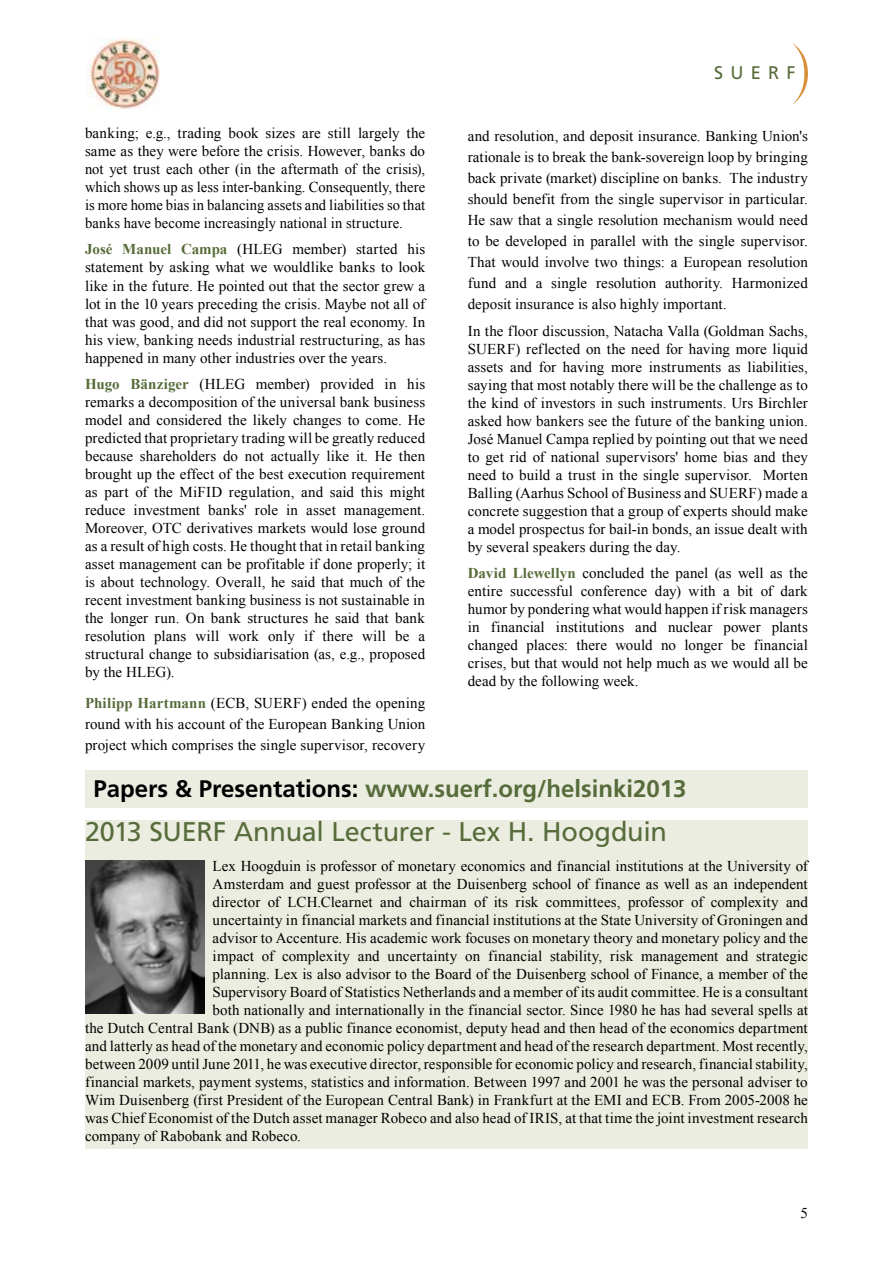
<style>
.page{position:relative;width:893px;height:1263px;background:#fff}
.page>*{position:absolute;margin:0;border:0;box-sizing:border-box;transform-origin:0 0}
.t1{font:27px "Frutiger";letter-spacing:-.01em;color:#576c3a}
.t2{font:700 24px "Frutiger";color:#576c3a}
.t3{font:18.3px "Frutiger";letter-spacing:.4em;color:#576c3a}
.t4{font:15px/18px "Times New Roman";letter-spacing:.005em;color:#000;text-align:justify}
.s1{font-weight:700;color:#576c3a}
.s2{color:#000}
</style>
<div class="page">
<img style="left:87px;top:37px;width:73px;height:72px">
<svg style="left:792px;top:43px;width:16px;height:62px"></svg>
<div style="left:85px;top:820px;width:723px;height:329px;background:#eaede0"></div>
<img style="left:85px;top:861px;width:119px;height:153px">
<div style="left:85px;top:770px;width:723px;height:37px;background:#eaede0"></div>
<p class="t4" style="left:85px;top:124px;width:342px">banking; e.g., trading book sizes are still largely the same as they were before the crisis. However, banks do not yet trust each other (in the aftermath of the crisis), which shows up as less inter-banking. Consequently, there is more home bias in balancing assets and liabilities so that banks have become increasingly national in structure.</p>
<p class="t4" style="left:85px;top:240px;width:342px"><span class="s1">José Manuel Campa</span> (HLEG member) started his statement by asking what we wouldlike banks to look like in the future. He pointed out that the sector grew a lot in the 10 years preceding the crisis. Maybe not all of that was good, and did not support the real economy. In his view, banking needs industrial restructuring, as has happened in many other industries over the years.</p>
<p class="t4" style="left:85px;top:375px;width:342px"><span class="s1">Hugo Bänziger</span> (HLEG member) provided in his remarks a decomposition of the universal bank business model and considered the likely changes to come. He predicted that proprietary trading will be greatly reduced because shareholders do not actually like it. He then brought up the effect of the best execution requirement as part of the MiFID regulation, and said this might reduce investment banks' role in asset management.<br>Moreover, OTC derivatives markets would lose ground as a result of high costs. He thought that in retail banking asset management can be profitable if done properly; it is about technology. Overall, he said that much of the recent investment banking business is not sustainable in the longer run. On bank structures he said that bank resolution plans will work only if there will be a structural change to subsidiarisation (as, e.g., proposed by the HLEG).</p>
<p class="t4" style="left:85px;top:692px;width:342px;line-height:21px"><span class="s1">Philipp Hartmann</span> (ECB, SUERF) ended the opening round with his account of the European Banking Union project which comprises the single supervisor, recovery</p>
<p class="t3" style="left:714px;top:62px;width:83px">SUERF</p>
<p class="t4" style="left:468px;top:125px;width:342px;line-height:21px">and resolution, and deposit insurance. Banking Union's rationale is to break the bank-sovereign loop by bringing back private (market) discipline on banks. The industry should benefit from the single supervisor in particular.<br>He saw that a single resolution mechanism would need to be developed in parallel with the single supervisor.<br>That would involve two things: a European resolution fund and a single resolution authority. Harmonized deposit insurance is also highly important.</p>
<p class="t4" style="left:468px;top:321px;width:342px">In the floor discussion, Natacha Valla (Goldman Sachs, SUERF) reflected on the need for having more liquid assets and for having more instruments as liabilities, saying that most notably there will be the challenge as to the kind of investors in such instruments. Urs Birchler asked how bankers see the future of the banking union.<br>José Manuel Campa replied by pointing out that we need to get rid of national supervisors' home bias and they need to build a trust in the single supervisor. Morten Balling (Aarhus School of Business and SUERF) made a concrete suggestion that a group of experts should make a model prospectus for bail-in bonds, an issue dealt with by several speakers during the day.</p>
<p class="t4" style="left:468px;top:564px;width:342px"><span class="s1">David Llewellyn</span> concluded the panel (as well as the entire successful conference day) with a bit of dark humor by pondering what would happen if risk managers in financial institutions and nuclear power plants changed places: there would no longer be financial crises, but that would not help much as we would all be dead by the following week.</p>
<h2 class="t2" style="left:94px;top:774px;width:595px"><span class="s2">Papers &amp; Presentations:</span> www.suerf.org/helsinki2013</h2>
<h1 class="t1" style="left:85px;top:816px;width:583px">2013 SUERF Annual Lecturer - Lex H. Hoogduin</h1>
<p class="t4" style="left:213px;top:857px;width:597px">Lex Hoogduin is professor of monetary economics and financial institutions at the University of</p>
<p class="t4" style="left:213px;top:875px;width:597px">Amsterdam and guest professor at the Duisenberg school of finance as well as an independent</p>
<p class="t4" style="left:213px;top:893px;width:597px">director of LCH.Clearnet and chairman of its risk committees, professor of complexity and</p>
<p class="t4" style="left:213px;top:911px;width:597px">uncertainty in financial markets and financial institutions at the State University of Groningen and</p>
<p class="t4" style="left:213px;top:929px;width:597px">advisor to Accenture. His academic work focuses on monetary theory and monetary policy and the</p>
<p class="t4" style="left:213px;top:947px;width:597px">impact of complexity and uncertainty on financial stability, risk management and strategic</p>
<p class="t4" style="left:213px;top:965px;width:597px">planning. Lex is also advisor to the Board of the Duisenberg school of Finance, a member of the</p>
<p class="t4" style="left:213px;top:983px;width:597px">Supervisory Board of Statistics Netherlands and a member of its audit committee. He is a consultant</p>
<p class="t4" style="left:213px;top:1001px;width:597px">both nationally and internationally in the financial sector. Since 1980 he has had several spells at</p>
<p class="t4" style="left:85px;top:1019px;width:724px">the Dutch Central Bank (DNB) as a public finance economist, deputy head and then head of the economics department</p>
<p class="t4" style="left:85px;top:1037px;width:724px">and latterly as head of the monetary and economic policy department and head of the research department. Most recently,</p>
<p class="t4" style="left:85px;top:1055px;width:724px">between 2009 until June 2011, he was executive director, responsible for economic policy and research, financial stability,</p>
<p class="t4" style="left:85px;top:1073px;width:724px">financial markets, payment systems, statistics and information. Between 1997 and 2001 he was the personal adviser to</p>
<p class="t4" style="left:85px;top:1091px;width:724px">Wim Duisenberg (first President of the European Central Bank) in Frankfurt at the EMI and ECB. From 2005-2008 he</p>
<p class="t4" style="left:85px;top:1109px;width:724px">was Chief Economist of the Dutch asset manager Robeco and also head of IRIS, at that time the joint investment research</p>
<p class="t4" style="left:85px;top:1127px;width:217px">company of Rabobank and Robeco.</p>
<p class="t4" style="left:800px;top:1204px;width:9px">5</p>
</div>
